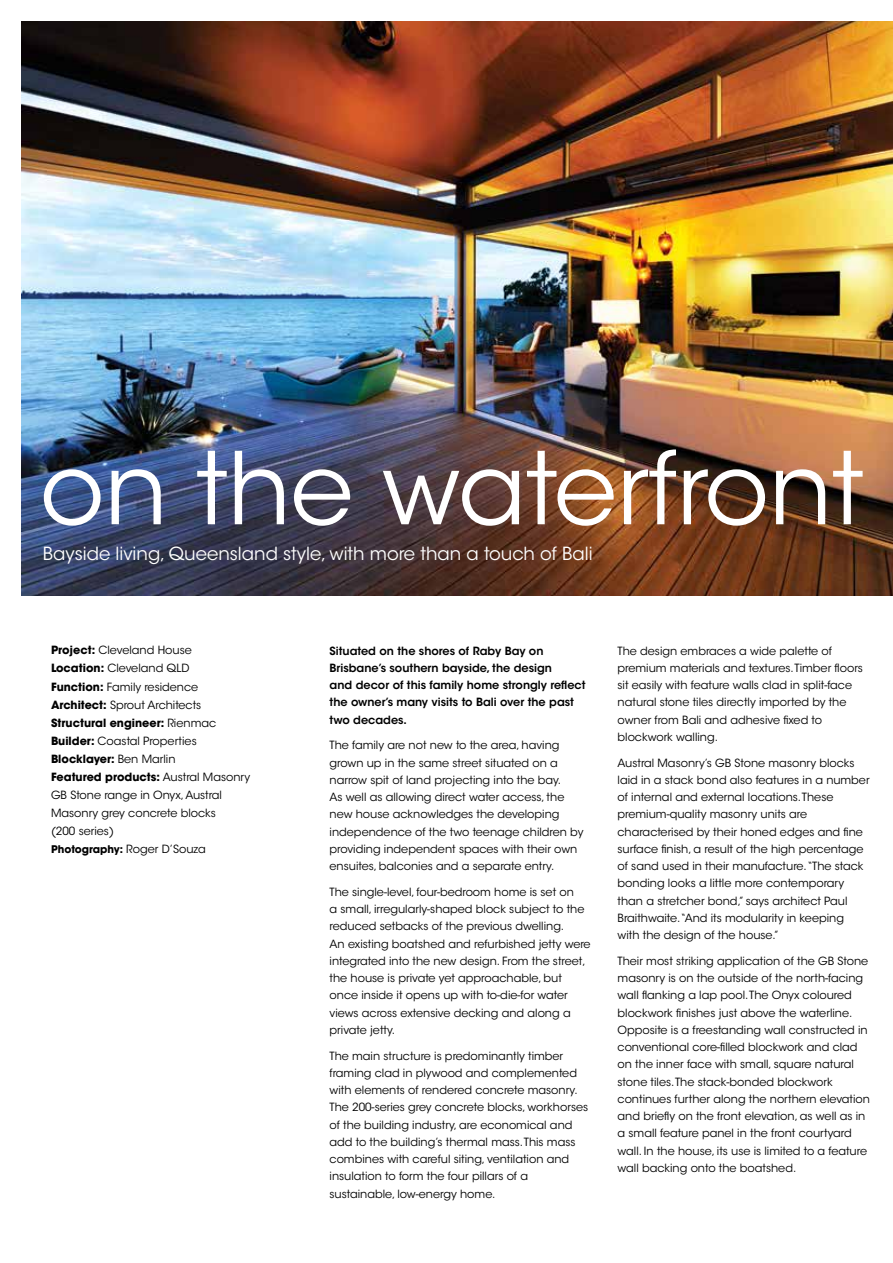
<style>
.page{position:relative;width:893px;height:1263px;background:#fff}
.page>*{position:absolute;margin:0;border:0;box-sizing:border-box;transform-origin:0 0}
.t1{font:99.3px "ITC Avant Garde Std";color:#fff}
.t2{font:18px "ITC Avant Garde Std";color:#fff}
.t3{font:11.25px/17.2px "ITC Avant Garde Std";color:#000}
.t4{font:600 11.25px/17.2px "ITC Avant Garde Std";color:#000}
.t5{font:700 10.5px "ITC Avant Garde Std";color:#000}
.s1{font-weight:700}
.s2{font-weight:400;font-size:11.25px}
</style>
<div class="page">
<img style="left:21px;top:21px;width:872px;height:574px">
<h1 class="t1" style="left:40px;top:428px;width:825px">on the waterfront</h1>
<h2 class="t2" style="left:43px;top:543px;width:551px">Bayside living, Queensland style, with more than a touch of Bali</h2>
<p class="t3" style="left:51px;top:641px;width:201px;line-height:18px"><span class="s1">Project:</span> Cleveland House<br><span class="s1">Location:</span> Cleveland QLD<br><span class="s1">Function:</span> Family residence<br><span class="s1">Architect:</span> Sprout Architects<br><span class="s1">Structural engineer:</span> Rienmac<br><span class="s1">Builder:</span> Coastal Properties<br><span class="s1">Blocklayer:</span> Ben Marlin<br><span class="s1">Featured products:</span> Austral Masonry<br>GB Stone range in Onyx, Austral<br>Masonry grey concrete blocks<br>(200 series)</p>
<p class="t5" style="left:51px;top:842px;width:156px">Photography: <span class="s2">Roger D’Souza</span></p>
<p class="t4" style="left:330px;top:642px;width:258px">Situated on the shores of Raby Bay on Brisbane’s southern bayside, the design<br>and decor of this family home strongly reflect the owner’s many visits to Bali over the past two decades.</p>
<p class="t3" style="left:330px;top:737px;width:255px">The family are not new to the area, having grown up in the same street situated on a narrow spit of land projecting into the bay.<br>As well as allowing direct water access, the new house acknowledges the developing independence of the two teenage children by providing independent spaces with their own ensuites, balconies and a separate entry.</p>
<p class="t3" style="left:330px;top:883px;width:263px">The single-level, four-bedroom home is set on<br>a small, irregularly-shaped block subject to the reduced setbacks of the previous dwelling.<br>An existing boatshed and refurbished jetty were integrated into the new design. From the street, the house is private yet approachable, but once inside it opens up with to-die-for water views across extensive decking and along a private jetty.</p>
<p class="t3" style="left:330px;top:1047px;width:260px">The main structure is predominantly timber framing clad in plywood and complemented with elements of rendered concrete masonry.<br>The 200-series grey concrete blocks, workhorses of the building industry, are economical and add to the building’s thermal mass. This mass combines with careful siting, ventilation and insulation to form the four pillars of a sustainable, low-energy home.</p>
<p class="t3" style="left:618px;top:642px;width:247px">The design embraces a wide palette of premium materials and textures. Timber floors sit easily with feature walls clad in split-face natural stone tiles directly imported by the owner from Bali and adhesive fixed to blockwork walling.</p>
<p class="t3" style="left:618px;top:754px;width:254px">Austral Masonry’s GB Stone masonry blocks laid in a stack bond also features in a number of internal and external locations. These premium-quality masonry units are characterised by their honed edges and fine surface finish, a result of the high percentage of sand used in their manufacture.“The stack bonding looks a little more contemporary than a stretcher bond,” says architect Paul Braithwaite.“And its modularity in keeping<br>with the design of the house.”</p>
<p class="t3" style="left:618px;top:952px;width:254px">Their most striking application of the GB Stone masonry is on the outside of the north-facing wall flanking a lap pool. The Onyx coloured blockwork finishes just above the waterline.<br>Opposite is a freestanding wall constructed in conventional core-filled blockwork and clad on the inner face with small, square natural stone tiles. The stack-bonded blockwork continues further along the northern elevation and briefly on the front elevation, as well as in a small feature panel in the front courtyard wall. In the house, its use is limited to a feature wall backing onto the boatshed.</p>
</div>
